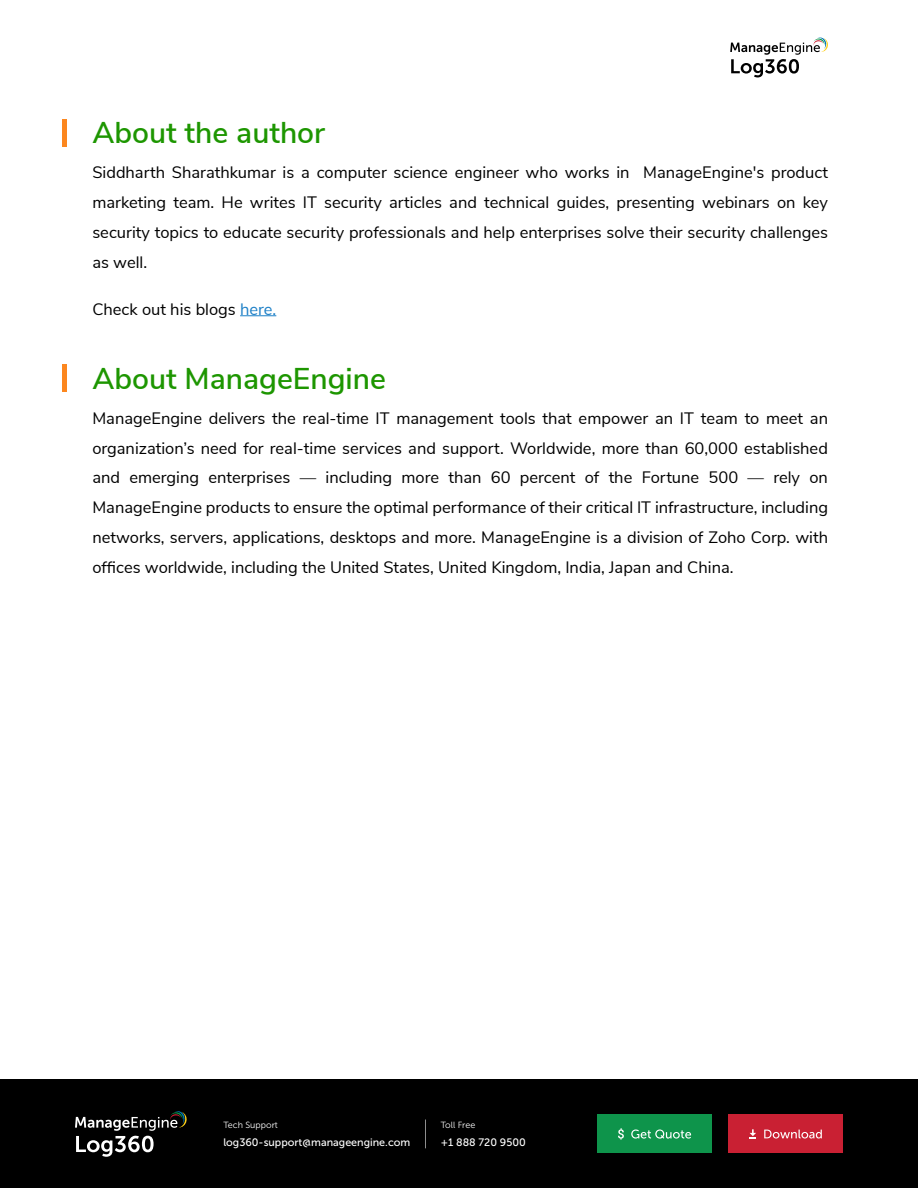
<style>
.page{position:relative;width:918px;height:1188px;background:#fff}
.page>*{position:absolute;margin:0;border:0;box-sizing:border-box;transform-origin:0 0}
.t1{font:600 30px "Nunito Sans";color:#1d9600}
.t2{font:16.5px/30px "Nunito Sans";color:#000;text-align:justify}
.t3{font:10.8px "Museo Sans 500";color:#fff}
.t4{font:9px "Museo Sans 300";color:#fff}
.s1{color:#1d80c7}
</style>
<div class="page">
<hr style="left:240px;top:315px;width:36px;height:1px;background:#1d80c7">
<hr style="left:63px;top:119px;width:4px;height:27px;background:#fc871f">
<hr style="left:63px;top:365px;width:4px;height:27px;background:#fc871f">
<div style="left:0;top:1080px;width:918px;height:108px;background:#000"></div>
<svg style="left:730px;top:37px;width:98px;height:40px"></svg>
<svg style="left:75px;top:1111px;width:112px;height:46px"></svg>
<svg style="left:425px;top:1120px;width:1px;height:28px"></svg>
<div style="left:597px;top:1115px;width:115px;height:38px;background:#0e944b"></div>
<div style="left:728px;top:1115px;width:115px;height:38px;background:#c92033"></div>
<svg style="left:618px;top:1128px;width:6px;height:12px"></svg>
<svg style="left:631px;top:1129px;width:60px;height:10px"></svg>
<svg style="left:764px;top:1130px;width:58px;height:9px"></svg>
<svg style="left:750px;top:1129px;width:6px;height:9px"></svg>
<h1 class="t1" style="left:92px;top:111px;width:234px">About the author</h1>
<p class="t2" style="left:92px;top:156px;width:737px">Siddharth Sharathkumar is a computer science engineer who works in ManageEngine's product marketing team. He writes IT security articles and technical guides, presenting webinars on key security topics to educate security professionals and help enterprises solve their security challenges as well.</p>
<p class="t2" style="left:92px;top:293px;width:185px">Check out his blogs <span class="s1">here.</span></p>
<h1 class="t1" style="left:92px;top:356px;width:295px">About ManageEngine</h1>
<p class="t2" style="left:92px;top:402px;width:737px">ManageEngine delivers the real-time IT management tools that empower an IT team to meet an organization’s need for real-time services and support. Worldwide, more than 60,000 established and emerging enterprises — including more than 60 percent of the Fortune 500 — rely on ManageEngine products to ensure the optimal performance of their critical IT infrastructure, including networks, servers, applications, desktops and more. ManageEngine is a division of Zoho Corp. with offices worldwide, including the United States, United Kingdom, India, Japan and China.</p>
<p class="t4" style="left:223px;top:1120px;width:56px">Tech Support</p>
<p class="t3" style="left:223px;top:1136px;width:189px">log360-support@manageengine.com</p>
<p class="t4" style="left:441px;top:1120px;width:36px">Toll Free</p>
<p class="t3" style="left:441px;top:1136px;width:86px">+1 888 720 9500</p>
</div>
